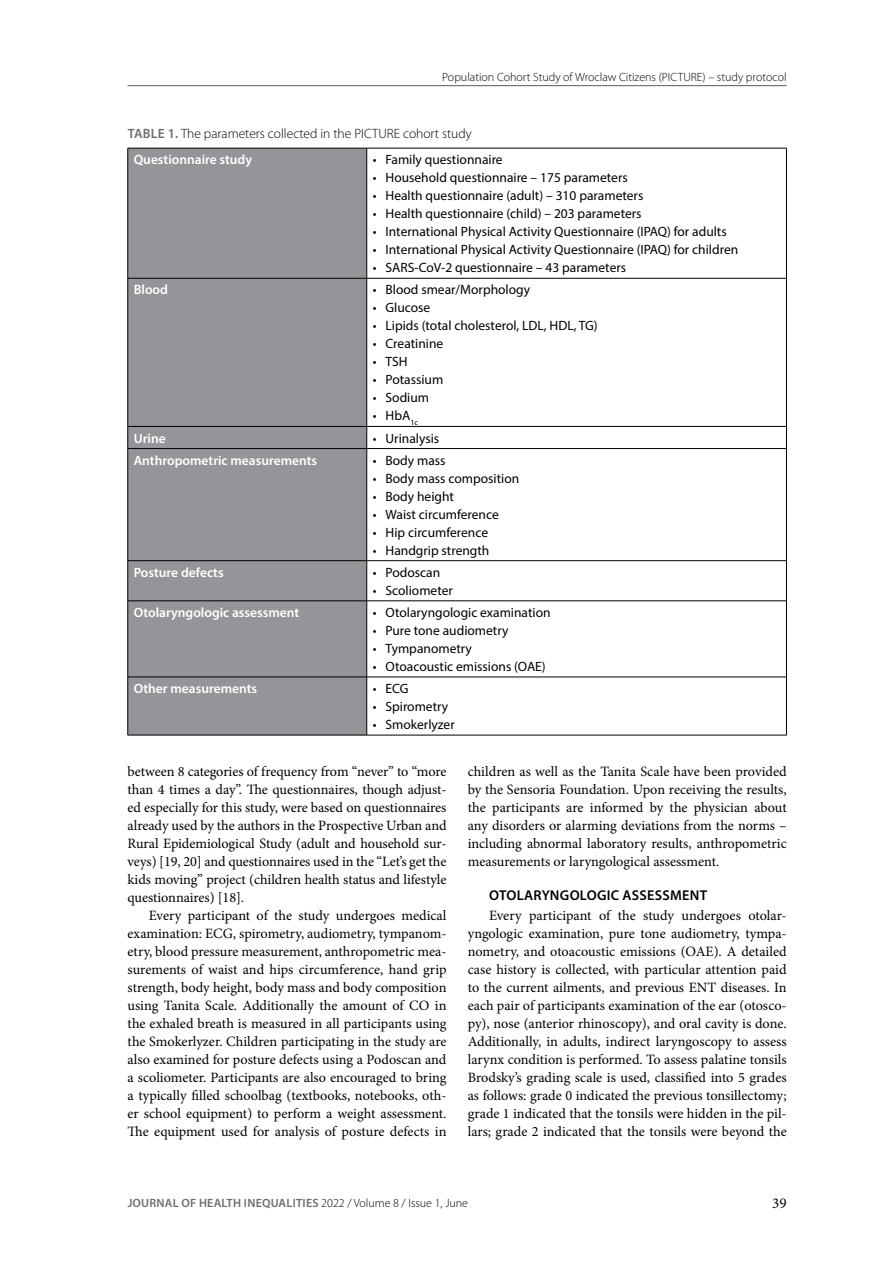
<style>
.page{position:relative;width:893px;height:1263px;background:#fff}
.page>*{position:absolute;margin:0;border:0;box-sizing:border-box;transform-origin:0 0}
.t1{font:15px "Minion Pro";color:#000}
.t2{font:14.25px/18px "Minion Pro";letter-spacing:-.005em;color:#000;text-align:justify}
.t3{font:600 14.25px "Myriad Pro";letter-spacing:.02em;color:#000}
.t4{font:13.5px "Myriad Pro";color:#000}
.t5{font:600 13.5px "Myriad Pro";color:#fff}
.t6{font:300 13.5px/26.5px "Myriad Pro";color:#000}
.t7{font:300 12px "Myriad Pro";color:#000}
.t8{font:600 12px "Myriad Pro";letter-spacing:.02em;color:#6d6e71}
.s1{font-weight:600;color:#6d6e71}
.s2{font-weight:600;color:#fff}
.s3{font-weight:300;color:#000}
</style>
<div class="page">
<hr style="left:128px;top:85px;width:659px;height:1px;background:#6d6e71">
<svg style="left:128px;top:149px;width:238px;height:586px;background:#8c8e91"></svg>
<hr style="left:128px;top:278px;width:239px;height:1px;background:#000">
<hr style="left:367px;top:278px;width:420px;height:1px;background:#000">
<hr style="left:128px;top:426px;width:239px;height:1px;background:#000">
<hr style="left:367px;top:426px;width:420px;height:1px;background:#000">
<hr style="left:128px;top:448px;width:239px;height:1px;background:#000">
<hr style="left:367px;top:448px;width:420px;height:1px;background:#000">
<hr style="left:128px;top:560px;width:239px;height:1px;background:#000">
<hr style="left:367px;top:560px;width:420px;height:1px;background:#000">
<hr style="left:128px;top:600px;width:239px;height:1px;background:#000">
<hr style="left:367px;top:600px;width:420px;height:1px;background:#000">
<hr style="left:128px;top:677px;width:239px;height:1px;background:#000">
<hr style="left:367px;top:677px;width:420px;height:1px;background:#000">
<hr style="left:367px;top:148px;width:420px;height:1px;background:#000">
<hr style="left:786px;top:148px;width:1px;height:130px;background:#000">
<hr style="left:786px;top:278px;width:1px;height:148px;background:#000">
<svg style="left:786px;top:427px;width:1px;height:21px"></svg>
<hr style="left:786px;top:449px;width:1px;height:111px;background:#000">
<hr style="left:786px;top:561px;width:1px;height:40px;background:#000">
<hr style="left:786px;top:601px;width:1px;height:76px;background:#000">
<hr style="left:786px;top:677px;width:1px;height:58px;background:#000">
<hr style="left:367px;top:735px;width:420px;height:1px;background:#000">
<hr style="left:128px;top:148px;width:239px;height:1px;background:#000">
<hr style="left:127px;top:148px;width:1px;height:130px;background:#000">
<hr style="left:366px;top:148px;width:1px;height:130px;background:#000">
<hr style="left:127px;top:278px;width:1px;height:148px;background:#000">
<hr style="left:366px;top:278px;width:1px;height:148px;background:#000">
<svg style="left:127px;top:427px;width:1px;height:21px"></svg>
<svg style="left:366px;top:427px;width:1px;height:21px"></svg>
<hr style="left:127px;top:449px;width:1px;height:111px;background:#000">
<hr style="left:366px;top:449px;width:1px;height:111px;background:#000">
<hr style="left:127px;top:561px;width:1px;height:40px;background:#000">
<hr style="left:366px;top:561px;width:1px;height:40px;background:#000">
<hr style="left:127px;top:601px;width:1px;height:76px;background:#000">
<hr style="left:366px;top:601px;width:1px;height:76px;background:#000">
<hr style="left:127px;top:677px;width:1px;height:58px;background:#000">
<hr style="left:366px;top:677px;width:1px;height:58px;background:#000">
<hr style="left:128px;top:735px;width:239px;height:1px;background:#000">
<p class="t7" style="left:442px;top:70px;width:346px">Population Cohort Study of Wroclaw Citizens (PICTURE) – study protocol</p>
<p class="t6" style="left:134px;top:120px;width:339px;text-indent:-6px"><span class="s1">Table 1.</span> The parameters collected in the PICTURE cohort study<br><span class="s2">Questionnaire study</span></p>
<p class="t4" style="left:373px;top:151px;width:131px">• Family questionnaire</p>
<p class="t4" style="left:373px;top:169px;width:257px">• Household questionnaire – 175 parameters</p>
<p class="t4" style="left:373px;top:187px;width:272px">• Health questionnaire (adult) – 310 parameters</p>
<p class="t4" style="left:373px;top:205px;width:270px">• Health questionnaire (child) – 203 parameters</p>
<p class="t4" style="left:373px;top:223px;width:356px">• International Physical Activity Questionnaire (IPAQ) for adults</p>
<p class="t4" style="left:373px;top:241px;width:367px">• International Physical Activity Questionnaire (IPAQ) for children</p>
<p class="t4" style="left:373px;top:259px;width:255px">• SARS-CoV-2 questionnaire – 43 parameters</p>
<p class="t5" style="left:134px;top:281px;width:36px">Blood</p>
<p class="t4" style="left:373px;top:281px;width:159px">• Blood smear/Morphology</p>
<p class="t4" style="left:373px;top:299px;width:59px">• Glucose</p>
<p class="t4" style="left:373px;top:317px;width:226px">• Lipids (total cholesterol, LDL, HDL, TG)</p>
<p class="t4" style="left:373px;top:335px;width:72px">• Creatinine</p>
<p class="t4" style="left:373px;top:353px;width:36px">• TSH</p>
<p class="t4" style="left:373px;top:371px;width:72px">• Potassium</p>
<p class="t4" style="left:373px;top:389px;width:58px">• Sodium</p>
<p class="t4" style="left:373px;top:407px;width:47px">• HbA<sub>1c</sub></p>
<p class="t5" style="left:134px;top:429px;width:33px">Urine</p>
<p class="t4" style="left:373px;top:430px;width:68px">• Urinalysis</p>
<p class="t5" style="left:134px;top:452px;width:185px">Anthropometric measurements</p>
<p class="t4" style="left:373px;top:452px;width:74px">• Body mass</p>
<p class="t4" style="left:373px;top:470px;width:148px">• Body mass composition</p>
<p class="t4" style="left:373px;top:488px;width:83px">• Body height</p>
<p class="t4" style="left:373px;top:506px;width:128px">• Waist circumference</p>
<p class="t4" style="left:373px;top:524px;width:117px">• Hip circumference</p>
<p class="t4" style="left:373px;top:542px;width:118px">• Handgrip strength</p>
<p class="t5" style="left:134px;top:564px;width:91px">Posture defects</p>
<p class="t4" style="left:373px;top:564px;width:69px">• Podoscan</p>
<p class="t4" style="left:373px;top:582px;width:82px">• Scoliometer</p>
<p class="t5" style="left:134px;top:604px;width:167px">Otolaryngologic assessment</p>
<p class="t4" style="left:373px;top:604px;width:179px">• Otolaryngologic examination</p>
<p class="t4" style="left:373px;top:622px;width:137px">• Pure tone audiometry</p>
<p class="t4" style="left:373px;top:640px;width:101px">• Tympanometry</p>
<p class="t4" style="left:373px;top:658px;width:174px">• Otoacoustic emissions (OAE)</p>
<p class="t5" style="left:134px;top:680px;width:125px">Other measurements</p>
<p class="t4" style="left:373px;top:680px;width:37px">• ECG</p>
<p class="t4" style="left:373px;top:698px;width:77px">• Spirometry</p>
<p class="t4" style="left:373px;top:716px;width:84px">• Smokerlyzer</p>
<p class="t2" style="left:128px;top:762px;width:320px">between 8 categories of frequency from “never” to “more than 4 times a day”. The questionnaires, though adjust&shy;ed especially for this study, were based on questionnaires already used by the authors in the Prospective Urban and Rural Epidemiological Study (adult and household sur&shy;veys) [19, 20] and questionnaires used in the “Let’s get the kids moving” project (children health status and lifestyle questionnaires) [18].</p>
<p class="t2" style="left:128px;top:906px;width:320px;text-indent:21px">Every participant of the study undergoes medical examination: ECG, spirometry, audiometry, tympanom&shy;etry, blood pressure measurement, anthropometric mea&shy;surements of waist and hips circumference, hand grip strength, body height, body mass and body composition using Tanita Scale. Additionally the amount of CO in the exhaled breath is measured in all participants using the Smokerlyzer. Children participating in the study are also examined for posture defects using a Podoscan and a scoliometer. Participants are also encouraged to bring a typically filled schoolbag (textbooks, notebooks, oth&shy;er school equipment) to perform a weight assessment.<br>The equipment used for analysis of posture defects in</p>
<p class="t2" style="left:468px;top:762px;width:320px">children as well as the Tanita Scale have been provided by the Sensoria Foundation. Upon receiving the results, the participants are informed by the physician about any disorders or alarming deviations from the norms – including abnormal laboratory results, anthropometric measurements or laryngological assessment.</p>
<p class="t3" style="left:489px;top:886px;width:220px">Otolaryngologic assessment</p>
<p class="t2" style="left:468px;top:906px;width:320px;text-indent:21px">Every participant of the study undergoes otolar&shy;yngologic examination, pure tone audiometry, tympa&shy;nometry, and otoacoustic emissions (OAE). A detailed case history is collected, with particular attention paid to the current ailments, and previous ENT diseases. In each pair of participants examination of the ear (otosco&shy;py), nose (anterior rhinoscopy), and oral cavity is done.<br>Additionally, in adults, indirect laryngoscopy to assess larynx condition is performed. To assess palatine tonsils Brodsky’s grading scale is used, classified into 5 grades as follows: grade 0 indicated the previous tonsillectomy; grade 1 indicated that the tonsils were hidden in the pil&shy;lars; grade 2 indicated that the tonsils were beyond the</p>
<p class="t8" style="left:128px;top:1195px;width:342px">Journal of Health Inequalities <span class="s3">2022 / Volume 8 / Issue 1, June</span></p>
<p class="t1" style="left:772px;top:1193px;width:16px">39</p>
</div>
